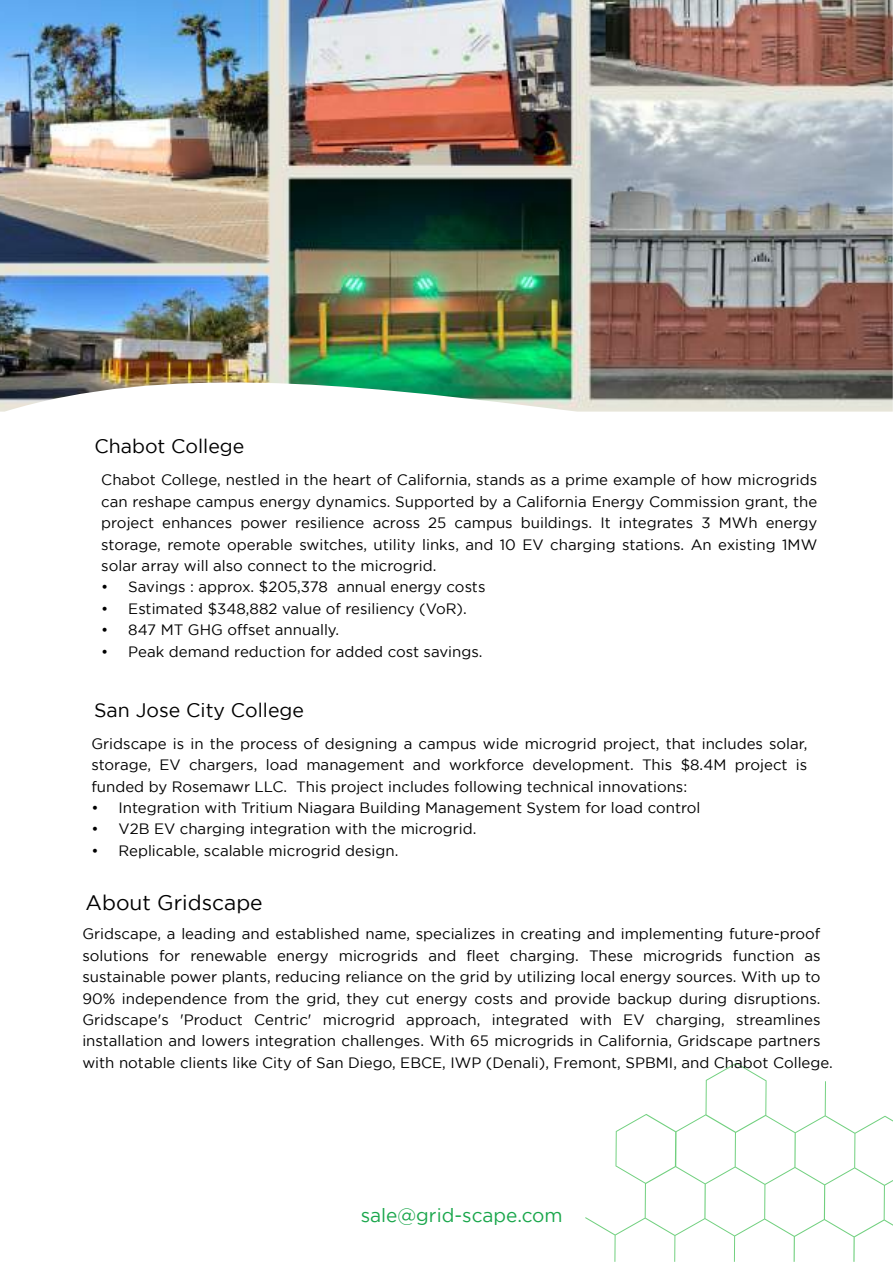
<style>
.page{position:relative;width:893px;height:1263px;background:#fff}
.page>*{position:absolute;margin:0;border:0;box-sizing:border-box;transform-origin:0 0}
.t1{font:21px "Gotham";color:#000}
.t2{font:19.5px "Gotham";color:#000}
.t3{font:19.05px "Gotham";color:#19a64b}
.t4{font:15px/21.5px "Gotham";color:#000;text-align:justify}
</style>
<div class="page">
<svg style="left:585px;top:1063px;width:308px;height:199px"></svg>
<img style="left:0;top:0;width:893px;height:412px">
<h2 class="t2" style="left:94px;top:435px;width:152px">Chabot College</h2>
<p class="t4" style="left:101px;top:469px;width:717px">Chabot College, nestled in the heart of California, stands as a prime example of how microgrids can reshape campus energy dynamics. Supported by a California Energy Commission grant, the project enhances power resilience across 25 campus buildings. It integrates 3 MWh energy storage, remote operable switches, utility links, and 10 EV charging stations. An existing 1MW solar array will also connect to the microgrid.</p>
<p class="t4" style="left:101px;top:576px;width:386px">• Savings : approx. $205,378 annual energy costs</p>
<p class="t4" style="left:101px;top:597px;width:367px">• Estimated $348,882 value of resiliency (VoR).</p>
<p class="t4" style="left:101px;top:619px;width:239px">• 847 MT GHG offset annually.</p>
<p class="t4" style="left:101px;top:640px;width:383px">• Peak demand reduction for added cost savings.</p>
<h2 class="t2" style="left:94px;top:700px;width:211px">San Jose City College</h2>
<p class="t4" style="left:91px;top:732px;width:717px">Gridscape is in the process of designing a campus wide microgrid project, that includes solar, storage, EV chargers, load management and workforce development. This $8.4M project is funded by Rosemawr LLC. This project includes following technical innovations:</p>
<p class="t4" style="left:91px;top:797px;width:610px">• Integration with Tritium Niagara Building Management System for load control</p>
<p class="t4" style="left:91px;top:818px;width:386px">• V2B EV charging integration with the microgrid.</p>
<p class="t4" style="left:91px;top:839px;width:308px">• Replicable, scalable microgrid design.</p>
<h1 class="t1" style="left:85px;top:891px;width:179px">About Gridscape</h1>
<p class="t4" style="left:82px;top:923px;width:752px;text-align:left">Gridscape, a leading and established name, specializes in creating and implementing future-proof solutions for renewable energy microgrids and fleet charging. These microgrids function as sustainable power plants, reducing reliance on the grid by utilizing local energy sources. With up to 90% independence from the grid, they cut energy costs and provide backup during disruptions.<br>Gridscape's 'Product Centric' microgrid approach, integrated with EV charging, streamlines installation and lowers integration challenges. With 65 microgrids in California, Gridscape partners with notable clients like City of San Diego, EBCE, IWP (Denali), Fremont, SPBMI, and Chabot College.</p>
<p class="t3" style="left:361px;top:1204px;width:203px">sale@grid-scape.com</p>
</div>
